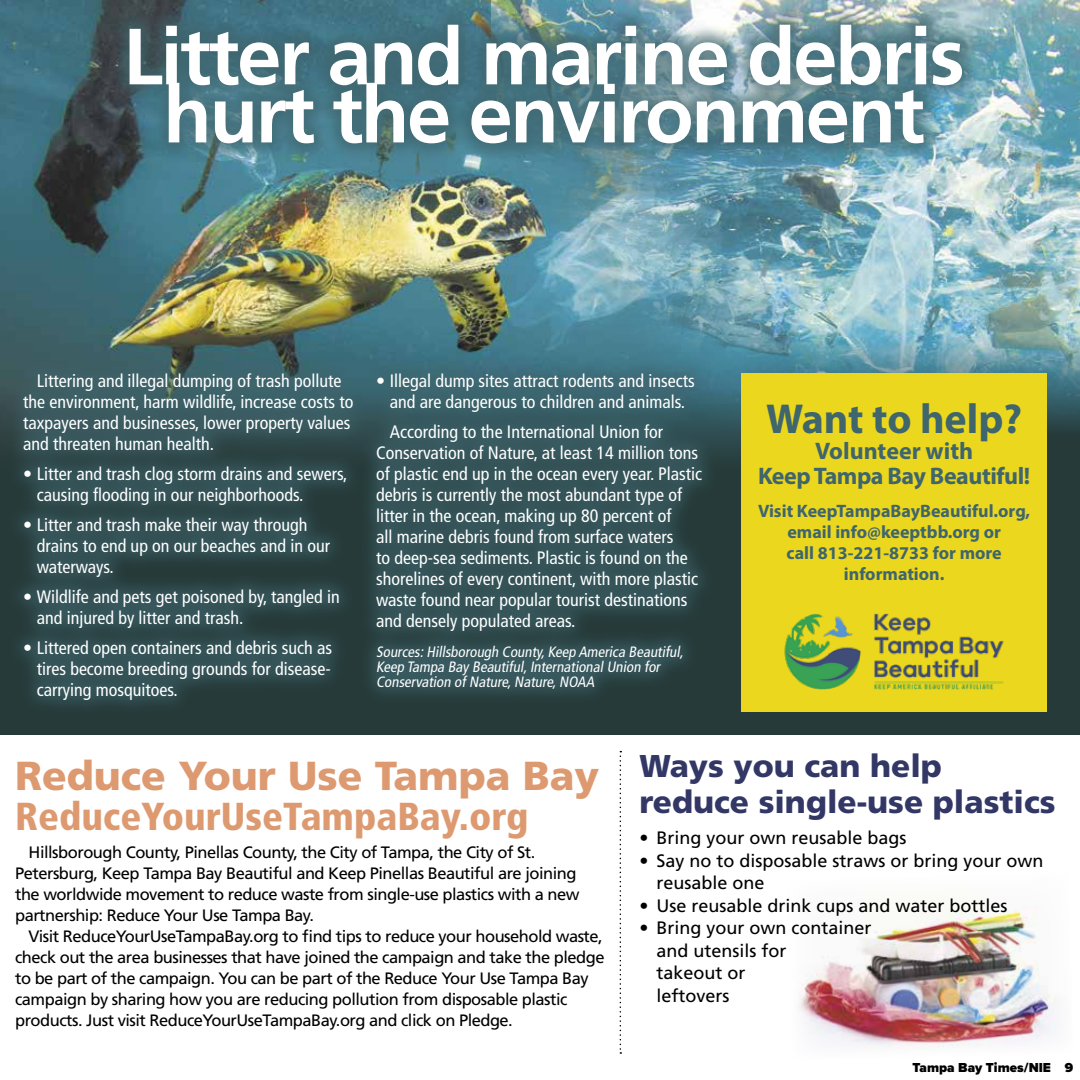
<style>
.page{position:relative;width:1080px;height:1080px;background:#fff}
.page>*{position:absolute;margin:0;border:0;box-sizing:border-box;transform-origin:0 0}
.t1{font:700 79.5px/58.1px "Frutiger";letter-spacing:-.03em;color:#fff;text-align:center}
.t2{font:700 42px "Myriad Pro";color:#3f656d}
.t3{font:900 40.5px "Frutiger";color:#dd9a70}
.t4{font:900 condensed 39px "Frutiger";color:#dd9a70}
.t5{font:900 31.5px/36.6px "Frutiger";color:#323766}
.t6{font:700 24px "Myriad Pro";letter-spacing:-.02em;color:#3f656d}
.t7{font:700 24px "Myriad Pro";color:#3f656d}
.t8{font:condensed 18px/21px "Frutiger";color:#fff}
.t9{font:18px/22.6px "Frutiger";color:#000}
.t10{font:700 18px "Myriad Pro";color:#3f656d}
.t11{font:16.5px/21px "Frutiger";letter-spacing:-.03em;color:#000}
.t12{font:italic condensed 15px/15px "Frutiger";color:#fff}
.t13{font:900 13.5px "Proxima Nova";color:#000}
</style>
<div class="page">
<div style="left:0;top:0;width:1080px;height:734px;background:#263a39"></div>
<img style="left:0;top:0;width:491px;height:435px">
<img style="left:491px;top:0;width:589px;height:564px">
<div style="left:6px;top:355px;width:714px;height:362px;background:#3f656d;opacity:.75"></div>
<div style="left:742px;top:373px;width:305px;height:339px;background:#ecd71f"></div>
<svg style="left:620px;top:751px;width:1px;height:303px"></svg>
<div style="left:111px;top:6px;width:870px;height:156px;background:#3f656d;opacity:.75"></div>
<img style="left:784px;top:613px;width:220px;height:77px">
<img style="left:799px;top:908px;width:258px;height:141px">
<h1 class="t1" style="left:123px;top:27px;width:843px">Litter and marine debris hurt the environment</h1>
<p class="t8" style="left:37px;top:370px;width:306px">Littering and illegal dumping of trash pollute</p>
<p class="t8" style="left:376px;top:370px;width:320px">• Illegal dump sites attract rodents and insects</p>
<p class="t8" style="left:23px;top:391px;width:332px">the environment, harm wildlife, increase costs to</p>
<p class="t8" style="left:390px;top:391px;width:297px">and are dangerous to children and animals.</p>
<p class="t8" style="left:23px;top:412px;width:329px">taxpayers and businesses, lower property values</p>
<h2 class="t2" style="left:766px;top:392px;width:258px">Want to help?</h2>
<p class="t8" style="left:390px;top:421px;width:275px">According to the International Union for</p>
<p class="t8" style="left:23px;top:433px;width:192px">and threaten human health.</p>
<p class="t8" style="left:376px;top:442px;width:323px">Conservation of Nature, at least 14 million tons</p>
<h3 class="t7" style="left:815px;top:435px;width:160px">Volunteer with</h3>
<p class="t8" style="left:23px;top:463px;width:326px">• Litter and trash clog storm drains and sewers,</p>
<p class="t8" style="left:376px;top:463px;width:327px">of plastic end up in the ocean every year. Plastic</p>
<h3 class="t6" style="left:758px;top:460px;width:274px">Keep Tampa Bay Beautiful!</h3>
<p class="t8" style="left:37px;top:484px;width:268px">causing fooding in our neighborhoods.</p>
<p class="t8" style="left:376px;top:484px;width:308px">debris is currently the most abundant type of litter in the ocean, making up 80 percent of</p>
<p class="t10" style="left:758px;top:499px;width:274px">Visit KeepTampaBayBeautiful.org,</p>
<p class="t8" style="left:23px;top:514px;width:286px">• Litter and trash make their way through</p>
<p class="t10" style="left:787px;top:520px;width:215px">email info@keeptbb.org or</p>
<p class="t8" style="left:376px;top:526px;width:299px">all marine debris found from surface waters</p>
<p class="t8" style="left:37px;top:535px;width:295px">drains to end up on our beaches and in our</p>
<p class="t10" style="left:787px;top:541px;width:217px">call 813-221-8733 for more</p>
<p class="t8" style="left:376px;top:547px;width:313px">to deep-sea sediments. Plastic is found on the</p>
<p class="t8" style="left:37px;top:556px;width:78px">waterways.</p>
<p class="t10" style="left:844px;top:562px;width:102px">information.</p>
<p class="t8" style="left:376px;top:568px;width:323px">shorelines of every continent, with more plastic</p>
<p class="t8" style="left:23px;top:586px;width:318px">• Wildlife and pets get poisoned by, tangled in</p>
<p class="t8" style="left:376px;top:589px;width:313px">waste found near popular tourist destinations</p>
<p class="t8" style="left:37px;top:607px;width:208px">and injured by litter and trash.</p>
<p class="t8" style="left:376px;top:610px;width:201px">and densely populated areas.</p>
<p class="t8" style="left:23px;top:637px;width:311px">• Littered open containers and debris such as</p>
<p class="t12" style="left:376px;top:644px;width:311px">Sources:Hillsborough County,Keep America Beautiful,</p>
<p class="t8" style="left:37px;top:658px;width:296px">tires become breeding grounds for disease-</p>
<p class="t12" style="left:376px;top:659px;width:288px">Keep Tampa Bay Beautiful,InternationalUnion for<br>Conservation ofNature,Nature,NOAA</p>
<p class="t8" style="left:37px;top:679px;width:142px">carrying mosquitoes.</p>
<h3 class="t3" style="left:15px;top:752px;width:586px">Reduce Your Use Tampa Bay</h3>
<h3 class="t4" style="left:15px;top:793px;width:515px">ReduceYourUseTampaBay.org</h3>
<p class="t11" style="left:15px;top:841px;width:566px;text-indent:13px">Hillsborough County, Pinellas County, the City of Tampa, the City of St.<br>Petersburg, Keep Tampa Bay Beautiful and Keep Pinellas Beautiful are joining the worldwide movement to reduce waste from single-use plastics with a new partnership: Reduce Your Use Tampa Bay.</p>
<p class="t11" style="left:15px;top:925px;width:591px;text-indent:13px">Visit ReduceYourUseTampaBay.org to fnd tips to reduce your household waste, check out the area businesses that have joined the campaign and take the pledge to be part of the campaign. You can be part of the Reduce Your Use Tampa Bay campaign by sharing how you are reducing pollution from disposable plastic products. Just visit ReduceYourUseTampaBay.org and click on Pledge.</p>
<h3 class="t5" style="left:639px;top:747px;width:418px">Ways you can help reduce single-use plastics</h3>
<p class="t9" style="left:639px;top:827px;width:269px">• Bring your own reusable bags</p>
<p class="t9" style="left:657px;top:849px;width:389px;text-indent:-17px">• Say no to disposable straws or bring your own reusable one</p>
<p class="t9" style="left:639px;top:894px;width:370px">• Use reusable drink cups and water bottles</p>
<p class="t9" style="left:657px;top:917px;width:217px;text-indent:-17px">• Bring your own container and utensils for<br>takeout or<br>leftovers</p>
<p class="t13" style="left:912px;top:1057px;width:162px">Tampa Bay Times/NIE 9</p>
</div>
